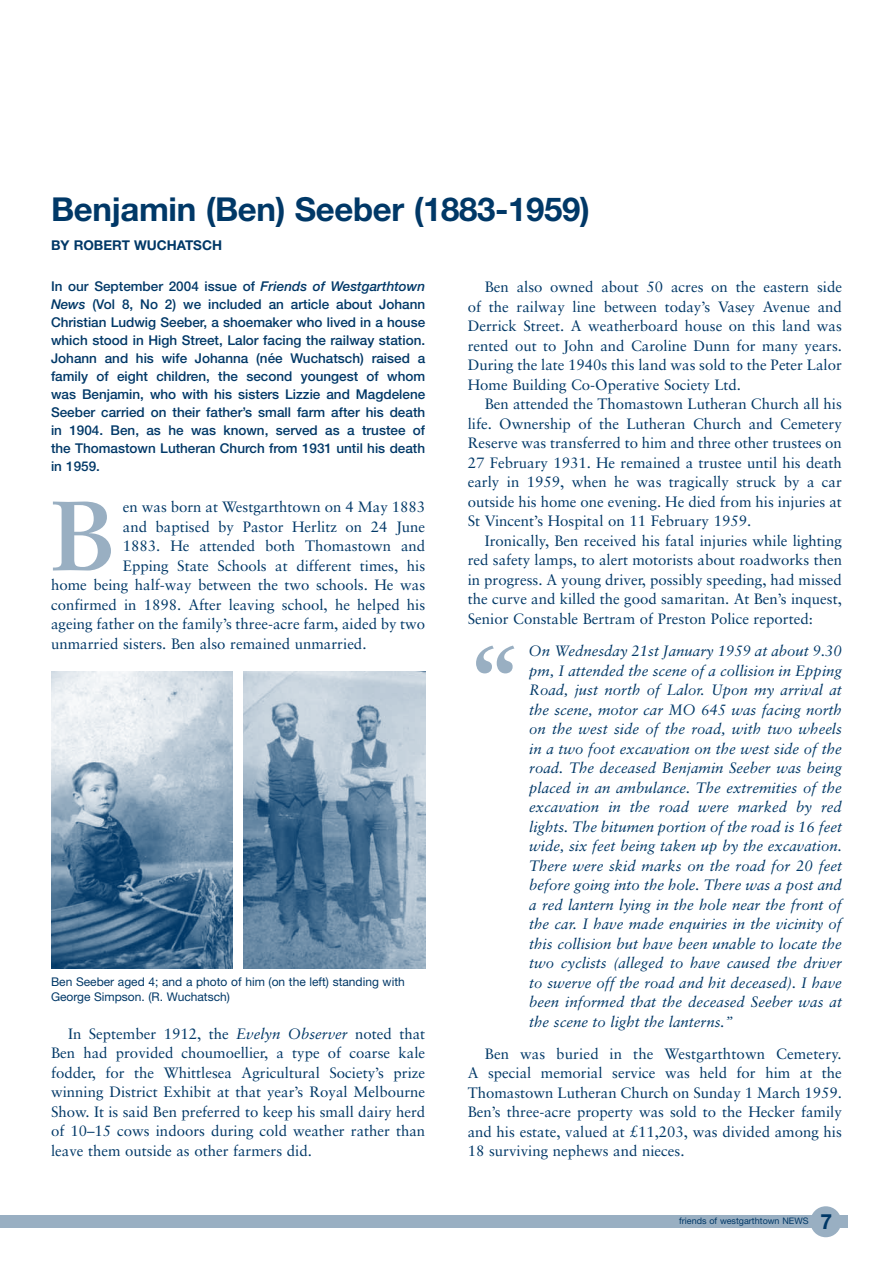
<style>
.page{position:relative;width:893px;height:1263px;background:#fff}
.page>*{position:absolute;margin:0;border:0;box-sizing:border-box;transform-origin:0 0}
.t1{font:700 98.85px "Sabon";color:#99afc2}
.t2{font:700 33px "Helvetica Neue";letter-spacing:-.01em;color:#003867}
.t3{font:700 21px "Helvetica Neue";color:#003867}
.t4{font:15px/19.5px "Sabon";color:#003867;text-align:justify}
.t5{font:italic 15px/19.5px "Sabon";color:#003867;text-align:justify}
.t6{font:500 13.5px/18px "Helvetica Neue";color:#003867;text-align:justify}
.t7{font:700 13.5px "Helvetica Neue";color:#003867}
.t8{font:12px/14.4px "Helvetica Neue";color:#003867}
.t9{font:9px "Helvetica Neue";color:#003867}
.s1{font-style:italic}
</style>
<div class="page">
<div style="left:0;top:1215px;width:848px;height:12px;background:#99afc2"></div>
<div style="left:810px;top:1206px;width:31px;height:31px;background:#99afc2;border-radius:50%"></div>
<img style="left:51px;top:672px;width:182px;height:296px">
<img style="left:243px;top:672px;width:182px;height:296px">
<h2 class="t2" style="left:51px;top:189px;width:540px">Benjamin (Ben) Seeber (1883-1959)</h2>
<p class="t7" style="left:51px;top:237px;width:173px">By Robert Wuc hatsc h</p>
<p class="t6" style="left:51px;top:277px;width:376px">In our September 2004 issue of <span class="s1">Friends of Westgarthtown News</span> (Vol 8, No 2) we included an article about Johann Christian Ludwig Seeber, a shoemaker who lived in a house which stood in High Street, Lalor facing the railway station.<br>Johann and his wife Johanna (née Wuchatsch) raised a family of eight children, the second youngest of whom was Benjamin, who with his sisters Lizzie and Magdelene Seeber carried on their father’s small farm after his death in 1904. Ben, as he was known, served as a trustee of the Thomastown Lutheran Church from 1931 until his death in 1959.</p>
<h1 class="t1" style="left:51px;top:475px;width:67px">B</h1>
<p class="t4" style="left:123px;top:497px;width:304px">en was born at Westgarthtown on 4 May 1883</p>
<p class="t4" style="left:123px;top:516px;width:304px">and baptised by Pastor Herlitz on 24 June</p>
<p class="t4" style="left:123px;top:536px;width:304px">1883. He attended both Thomastown and</p>
<p class="t4" style="left:123px;top:555px;width:304px">Epping State Schools at different times, his</p>
<p class="t4" style="left:51px;top:575px;width:376px">home being half-way between the two schools. He was</p>
<p class="t4" style="left:51px;top:594px;width:376px">confirmed in 1898. After leaving school, he helped his</p>
<p class="t4" style="left:51px;top:614px;width:376px">ageing father on the family’s three-acre farm, aided by two</p>
<p class="t4" style="left:51px;top:633px;width:317px">unmarried sisters. Ben also remained unmarried.</p>
<p class="t8" style="left:51px;top:975px;width:355px">Ben Seeber aged 4; and a photo of him (on the left) standing with<br>George Simpson. (R. Wuchatsch)</p>
<p class="t4" style="left:51px;top:1023px;width:376px;text-indent:17px">In September 1912, the <span class="s1">Evelyn Observer</span> noted that Ben had provided choumoellier, a type of coarse kale fodder, for the Whittlesea Agricultural Society’s prize winning District Exhibit at that year’s Royal Melbourne Show. It is said Ben preferred to keep his small dairy herd of 10–15 cows indoors during cold weather rather than leave them outside as other farmers did.</p>
<p class="t4" style="left:468px;top:277px;width:376px;text-indent:17px">Ben also owned about 50 acres on the eastern side of the railway line between today’s Vasey Avenue and Derrick Street. A weatherboard house on this land was rented out to John and Caroline Dunn for many years.<br>During the late 1940s this land was sold to the Peter Lalor Home Building Co-Operative Society Ltd.</p>
<p class="t4" style="left:468px;top:394px;width:376px;text-indent:17px">Ben attended the Thomastown Lutheran Church all his life. Ownership of the Lutheran Church and Cemetery Reserve was transferred to him and three other trustees on 27 February 1931. He remained a trustee until his death early in 1959, when he was tragically struck by a car outside his home one evening. He died from his injuries at St Vincent’s Hospital on 11 February 1959.</p>
<p class="t4" style="left:468px;top:531px;width:376px;text-indent:17px">Ironically, Ben received his fatal injuries while lighting red safety lamps, to alert motorists about roadworks then in progress. A young driver, possibly speeding, had missed the curve and killed the good samaritan. At Ben’s inquest, Senior Constable Bertram of Preston Police reported:</p>
<h1 class="t1" style="left:468px;top:619px;width:56px">“</h1>
<p class="t5" style="left:529px;top:641px;width:315px">On Wednesday 21st January 1959 at about 9.30 pm, I attended the scene of a collision in Epping Road, just north of Lalor. Upon my arrival at the scene, motor car MO 645 was facing north on the west side of the road, with two wheels in a two foot excavation on the west side of the road. The deceased Benjamin Seeber was being placed in an ambulance. The extremities of the excavation in the road were marked by red lights. The bitumen portion of the road is 16 feet wide, six feet being taken up by the excavation.<br>There were skid marks on the road for 20 feet before going into the hole. There was a post and a red lantern lying in the hole near the front of the car. I have made enquiries in the vicinity of this collision but have been unable to locate the two cyclists (alleged to have caused the driver to swerve off the road and hit deceased). I have been informed that the deceased Seeber was at the scene to light the lanterns.”</p>
<p class="t4" style="left:468px;top:1044px;width:376px;text-indent:17px">Ben was buried in the Westgarthtown Cemetery.<br>A special memorial service was held for him at the Thomastown Lutheran Church on Sunday 1 March 1959.<br>Ben’s three-acre property was sold to the Hecker family and his estate, valued at £11,203, was divided among his 18 surviving nephews and nieces.</p>
<p class="t9" style="left:679px;top:1215px;width:131px">friends of westgarthtown NEWS</p>
<h3 class="t3" style="left:820px;top:1208px;width:13px">7</h3>
</div>
